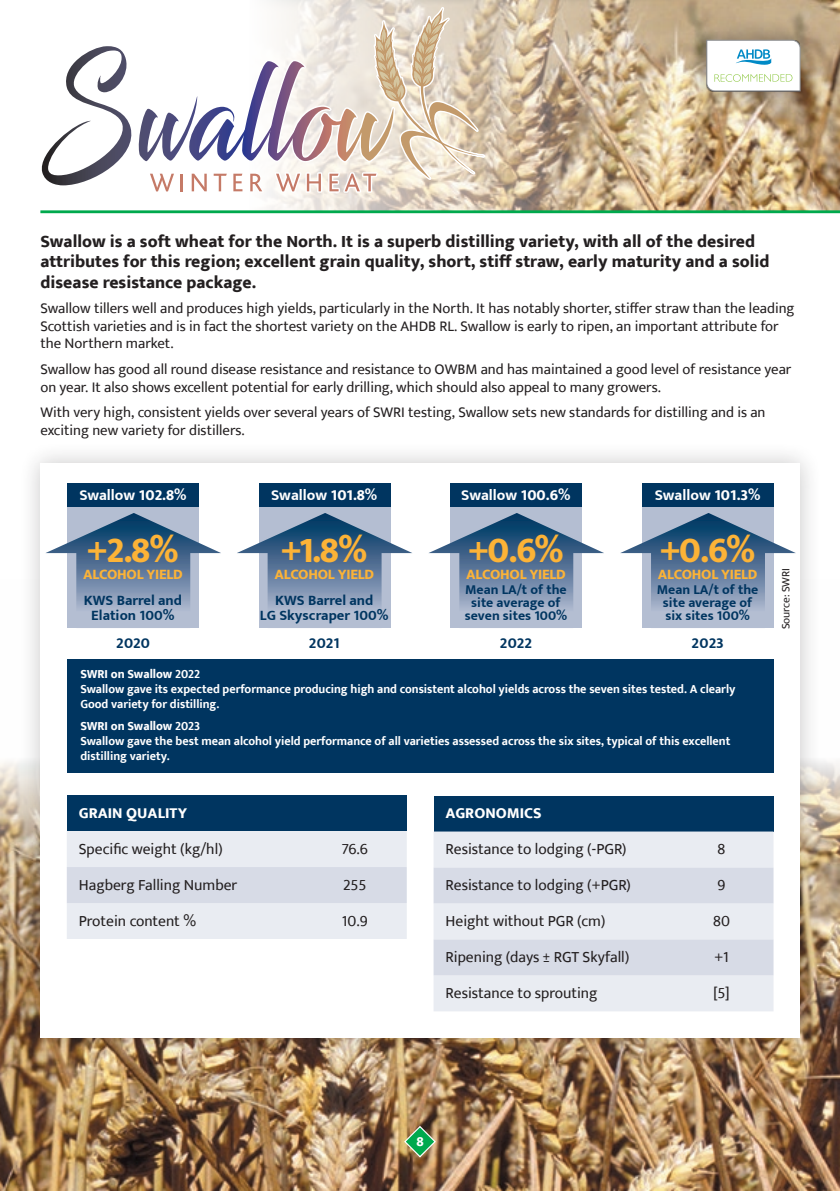
<style>
.page{position:relative;width:840px;height:1191px;background:#fff}
.page>*{position:absolute;margin:0;border:0;box-sizing:border-box;transform-origin:0 0}
.t1{font:800 36.6px "Ek Mukta";color:#fcb337}
.t2{font:800 17.6px/20.4px "Ek Mukta";color:#231f20}
.t3{font:15.6px "Ek Mukta";color:#231f20}
.t4{font:800 15.6px "Ek Mukta";color:#fff}
.t5{font:700 15.4px "Ek Mukta";color:#fff}
.t6{font:700 15.4px "Ek Mukta";color:#003560}
.t7{font:14.8px/17.6px "Ek Mukta";color:#231f20}
.t8{font:700 14.6px/14.6px "Ek Mukta";color:#003560;text-align:center}
.t9{font:800 14.6px "Ek Mukta";letter-spacing:-.015em;color:#fcb337}
.t10{font:800 14px "Ek Mukta";color:#fff}
.t11{font:700 13.8px/13px "Ek Mukta";color:#003560;text-align:center}
.t12{font:700 12.6px/15.2px "Ek Mukta";letter-spacing:-.005em;color:#fff;scale:.96 1}
.t13{font:11.2px "Ek Mukta";color:#231f20}
.s1{font-weight:800}
</style>
<div class="page">
<img style="left:0;top:761px;width:839px;height:430px">
<div style="left:18px;top:441px;width:804px;height:619px;background:#231f20;opacity:.25"></div>
<div style="left:40px;top:463px;width:759px;height:574px;background:#fff"></div>
<div style="left:67px;top:659px;width:706px;height:113px;background:#003560"></div>
<svg style="left:267px;top:0;width:560px;height:210px;background:#ccb697"></svg>
<hr style="left:40px;top:210px;width:799px;height:3px;background:#00a94d">
<div style="left:680px;top:14px;width:145px;height:103px;background:#231f20;opacity:.5"></div>
<svg style="left:706px;top:40px;width:93px;height:51px"></svg>
<svg style="left:41px;top:7px;width:444px;height:186px"></svg>
<div style="left:67px;top:795px;width:339px;height:36px;background:#003560"></div>
<svg style="left:67px;top:831px;width:339px;height:108px;background:#e3e6ee"></svg>
<div style="left:433px;top:795px;width:340px;height:36px;background:#003560"></div>
<div style="left:433px;top:831px;width:340px;height:180px;background:#e9ecf2"></div>
<svg style="left:433px;top:867px;width:340px;height:108px;background:#dde0ea"></svg>
<div style="left:67px;top:483px;width:132px;height:25px;background:#003560"></div>
<div style="left:67px;top:508px;width:132px;height:120px;background:#b4bed2"></div>
<svg style="left:46px;top:513px;width:175px;height:95px"></svg>
<div style="left:258px;top:483px;width:132px;height:25px;background:#003560"></div>
<div style="left:258px;top:508px;width:132px;height:120px;background:#b4bed2"></div>
<svg style="left:237px;top:513px;width:175px;height:115px"></svg>
<div style="left:450px;top:483px;width:132px;height:25px;background:#003560"></div>
<div style="left:450px;top:508px;width:132px;height:120px;background:#b4bed2"></div>
<svg style="left:429px;top:513px;width:175px;height:95px"></svg>
<div style="left:641px;top:483px;width:132px;height:25px;background:#003560"></div>
<div style="left:641px;top:508px;width:132px;height:120px;background:#b4bed2"></div>
<svg style="left:620px;top:513px;width:175px;height:115px"></svg>
<svg style="left:403px;top:1125px;width:33px;height:33px"></svg>
<p class="t2" style="left:40px;top:230px;width:730px">Swallow is a soft wheat for the North. It is a superb distilling variety, with all of the desired attributes for this region; excellent grain quality, short, stiff straw, early maturity and a solid disease resistance package.</p>
<p class="t7" style="left:40px;top:299px;width:755px">Swallow tillers well and produces high yields, particularly in the North. It has notably shorter, stiffer straw than the leading<br>Scottish varieties and is in fact the shortest variety on the AHDB RL. Swallow is early to ripen, an important attribute for the Northern market.</p>
<p class="t7" style="left:40px;top:360px;width:752px">Swallow has good all round disease resistance and resistance to OWBM and has maintained a good level of resistance year on year. It also shows excellent potential for early drilling, which should also appeal to many growers.</p>
<p class="t7" style="left:40px;top:403px;width:726px">With very high, consistent yields over several years of SWRI testing, Swallow sets new standards for distilling and is an exciting new variety for distillers.</p>
<p class="t5" style="left:79px;top:485px;width:109px">Swallow <span class="s1">102.8</span>%</p>
<p class="t5" style="left:271px;top:485px;width:107px">Swallow <span class="s1">101.8</span>%</p>
<p class="t5" style="left:461px;top:485px;width:111px">Swallow <span class="s1">100.6</span>%</p>
<p class="t5" style="left:654px;top:485px;width:107px">Swallow <span class="s1">101.3</span>%</p>
<h1 class="t1" style="left:87px;top:525px;width:93px">+2.8%</h1>
<h1 class="t1" style="left:281px;top:525px;width:88px">+1.8%</h1>
<h1 class="t1" style="left:468px;top:525px;width:97px">+0.6%</h1>
<h1 class="t1" style="left:659px;top:525px;width:97px">+0.6%</h1>
<p class="t9" style="left:83px;top:564px;width:101px">ALCOHOL YIELD</p>
<p class="t9" style="left:274px;top:564px;width:101px">ALCOHOL YIELD</p>
<p class="t9" style="left:466px;top:564px;width:101px">ALCOHOL YIELD</p>
<p class="t9" style="left:657px;top:564px;width:101px">ALCOHOL YIELD</p>
<p class="t8" style="left:84px;top:593px;width:100px">KWS Barrel and<br>Elation 100%</p>
<p class="t8" style="left:260px;top:593px;width:130px">KWS Barrel and<br>LG Skyscraper 100%</p>
<p class="t11" style="left:464px;top:582px;width:104px">Mean LA/t of the site average of seven sites 100%</p>
<p class="t11" style="left:656px;top:582px;width:103px">Mean LA/t of the site average of six sites 100%</p>
<p class="t6" style="left:116px;top:633px;width:35px">2020</p>
<p class="t6" style="left:308px;top:633px;width:32px">2021</p>
<p class="t6" style="left:499px;top:633px;width:34px">2022</p>
<p class="t6" style="left:691px;top:633px;width:34px">2023</p>
<p class="t12" style="left:80px;top:666px;width:683px"><span class="s1">SWRI on Swallow</span> 2022<br>Swallow gave its expected performance producing high and consistent alcohol yields across the seven sites tested. A clearly<br>Good variety for distilling.</p>
<p class="t12" style="left:80px;top:717px;width:678px"><span class="s1">SWRI on Swallow</span> 2023<br>Swallow gave the best mean alcohol yield performance of all varieties assessed across the six sites, typical of this excellent distilling variety.</p>
<p class="t4" style="left:79px;top:803px;width:110px">GRAIN QUALITY</p>
<p class="t3" style="left:79px;top:839px;width:145px">Specific weight (kg/hl)</p>
<p class="t3" style="left:341px;top:839px;width:28px">76.6</p>
<p class="t3" style="left:79px;top:875px;width:160px">Hagberg Falling Number</p>
<p class="t3" style="left:343px;top:875px;width:25px">255</p>
<p class="t3" style="left:79px;top:911px;width:119px">Protein content %</p>
<p class="t3" style="left:341px;top:911px;width:27px">10.9</p>
<p class="t4" style="left:445px;top:804px;width:97px">AGRONOMICS</p>
<p class="t3" style="left:445px;top:839px;width:182px">Resistance to lodging (-PGR)</p>
<p class="t3" style="left:717px;top:839px;width:9px">8</p>
<p class="t3" style="left:445px;top:875px;width:187px">Resistance to lodging (+PGR)</p>
<p class="t3" style="left:717px;top:875px;width:10px">9</p>
<p class="t3" style="left:445px;top:911px;width:161px">Height without PGR (cm)</p>
<p class="t3" style="left:712px;top:911px;width:18px">80</p>
<p class="t3" style="left:445px;top:947px;width:185px">Ripening (days ± RGT Skyfall)</p>
<p class="t3" style="left:714px;top:947px;width:16px">+1</p>
<p class="t3" style="left:445px;top:983px;width:153px">Resistance to sprouting</p>
<p class="t3" style="left:712px;top:983px;width:18px">[5]</p>
<p class="t13" style="left:778px;top:629px;width:63px;rotate:-90deg">Source: SWRI</p>
<p class="t10" style="left:416px;top:1133px;width:9px">8</p>
</div>
